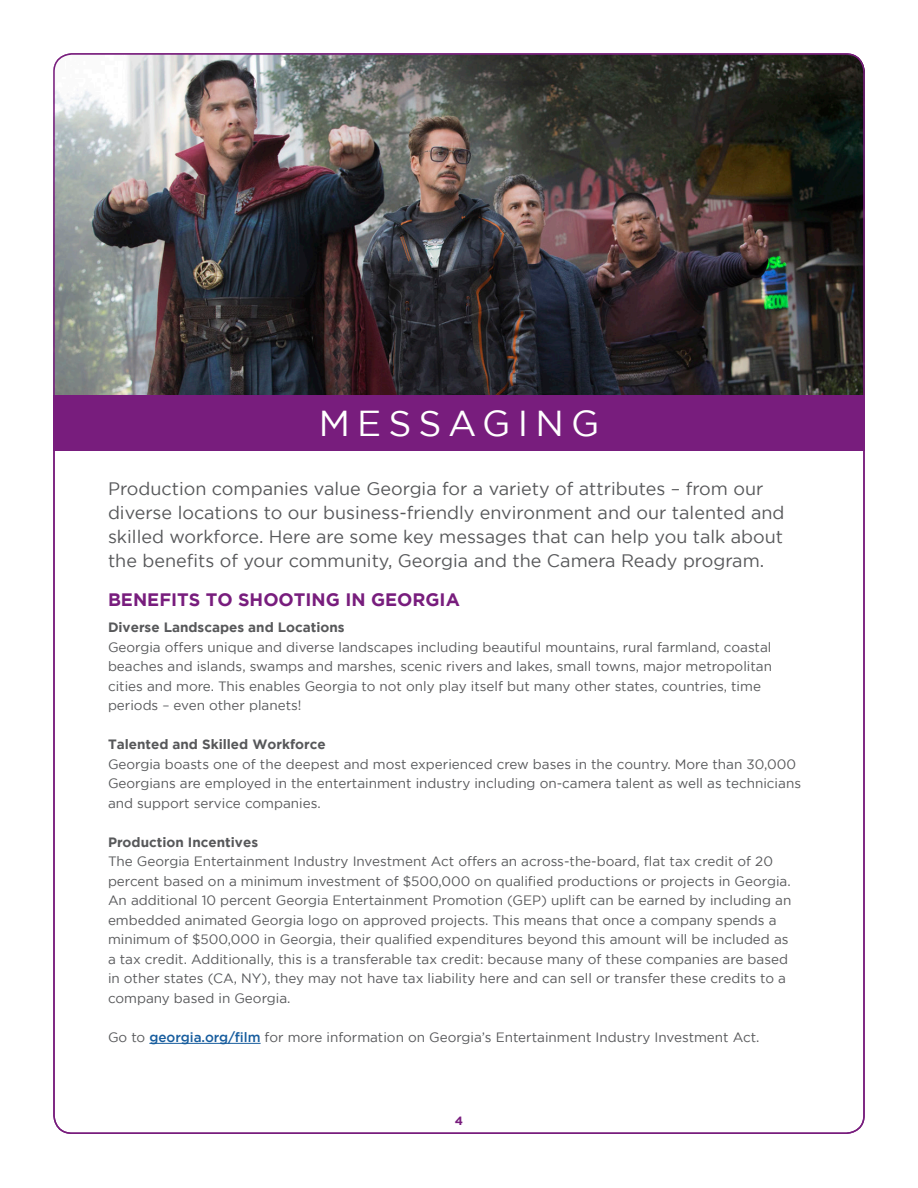
<style>
.page{position:relative;width:918px;height:1188px;background:#fff}
.page>*{position:absolute;margin:0;border:0;box-sizing:border-box;transform-origin:0 0}
.t1{font:36px "Gotham";letter-spacing:.2em;color:#fff}
.t2{font:18px/24px "Gotham";color:#57585a}
.t3{font:700 18px "Gotham";color:#781d7d}
.t4{font:13.5px/19.5px "Gotham";color:#57585a}
.t5{font:700 13.5px "Gotham";color:#57585a}
.t6{font:700 12px "Gotham";color:#781d7d}
.s1{font-weight:500;color:#175d9e}
</style>
<div class="page">
<hr style="left:149px;top:1043px;width:112px;height:1px;background:#175d9e">
<img style="left:53px;top:54px;width:809px;height:341px">
<div style="left:53px;top:395px;width:812px;height:55px;background:#781d7d"></div>
<p class="t1" style="left:319px;top:403px;width:282px">MESSAGING</p>
<p class="t2" style="left:108px;top:476px;width:678px">Production companies value Georgia for a variety of attributes – from our diverse locations to our business-friendly environment and our talented and skilled workforce. Here are some key messages that can help you talk about the benefits of your community, Georgia and the Camera Ready program.</p>
<p class="t3" style="left:108px;top:589px;width:353px">BENEFITS TO SHOOTING IN GEORGIA</p>
<p class="t5" style="left:108px;top:619px;width:238px">Diverse Landscapes and Locations</p>
<p class="t4" style="left:108px;top:637px;width:666px">Georgia offers unique and diverse landscapes including beautiful mountains, rural farmland, coastal beaches and islands, swamps and marshes, scenic rivers and lakes, small towns, major metropolitan cities and more. This enables Georgia to not only play itself but many other states, countries, time periods – even other planets!</p>
<p class="t5" style="left:108px;top:736px;width:219px">Talented and Skilled Workforce</p>
<p class="t4" style="left:108px;top:754px;width:695px">Georgia boasts one of the deepest and most experienced crew bases in the country. More than 30,000<br>Georgians are employed in the entertainment industry including on-camera talent as well as technicians and support service companies.</p>
<p class="t5" style="left:108px;top:834px;width:152px">Production Incentives</p>
<p class="t4" style="left:108px;top:851px;width:684px">The Georgia Entertainment Industry Investment Act offers an across-the-board, flat tax credit of 20 percent based on a minimum investment of $500,000 on qualified productions or projects in Georgia.</p>
<p class="t4" style="left:108px;top:890px;width:685px">An additional 10 percent Georgia Entertainment Promotion (GEP) uplift can be earned by including an embedded animated Georgia logo on approved projects. This means that once a company spends a minimum of $500,000 in Georgia, their qualified expenditures beyond this amount will be included as a tax credit. Additionally, this is a transferable tax credit: because many of these companies are based in other states (CA, NY), they may not have tax liability here and can sell or transfer these credits to a company based in Georgia.</p>
<p class="t4" style="left:108px;top:1027px;width:653px">Go to <span class="s1">georgia.org/film</span> for more information on Georgia’s Entertainment Industry Investment Act.</p>
<p class="t6" style="left:455px;top:1114px;width:10px">4</p>
</div>
